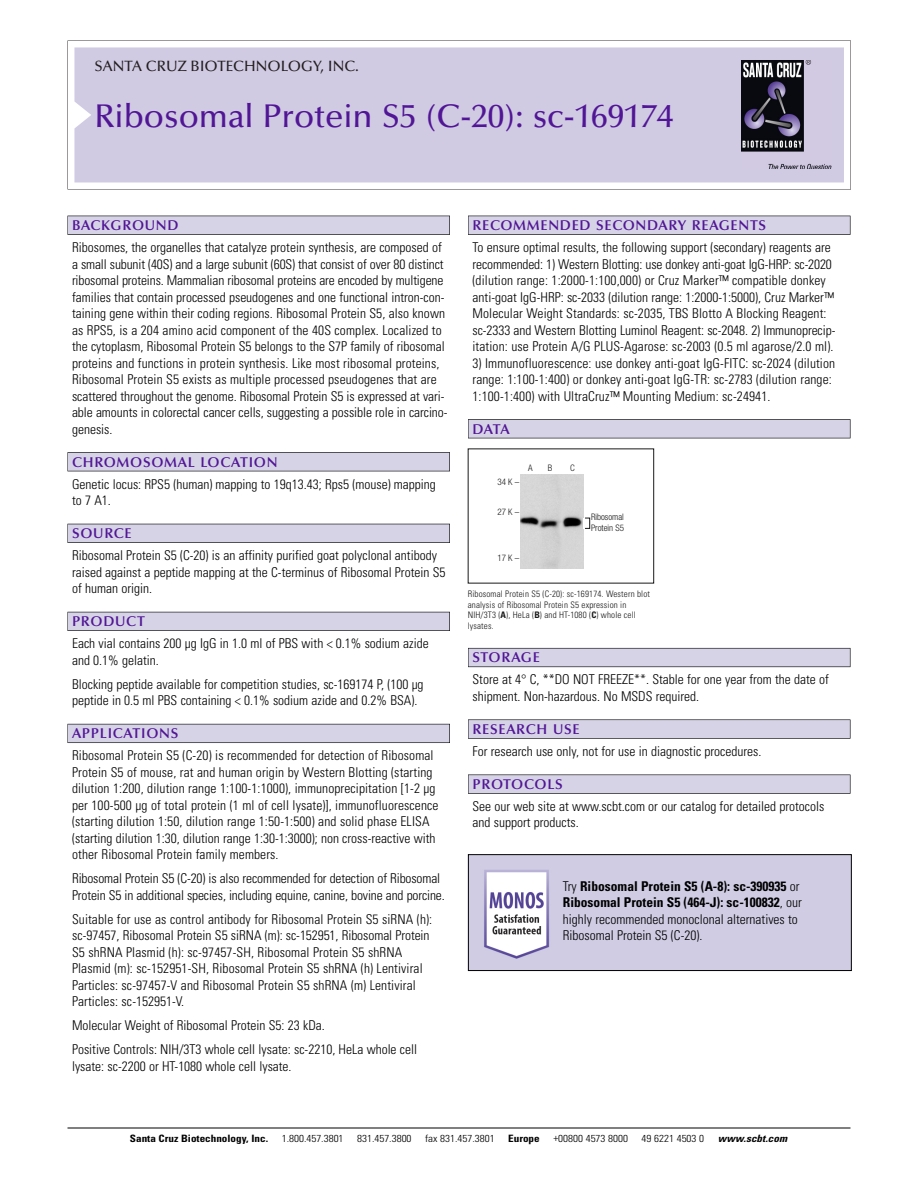
<style>
.page{position:relative;width:918px;height:1188px;background:#fff}
.page>*{position:absolute;margin:0;border:0;box-sizing:border-box;transform-origin:0 0}
.t1{font:500 33px "Optima";color:#511695}
.t2{font:500 15px "Optima";color:#231f20}
.t3{font:600 14.25px "Optima";letter-spacing:.05em;color:#511695}
.t4{font:300 condensed 13.5px/16.5px "Univers";color:#000}
.t5{font:300 condensed 10.2px "Univers";color:#000;scale:1.1 1}
.t6{font:700 condensed 10.2px "Univers";color:#000;scale:1.1 1}
.t7{font:italic 700 condensed 10.2px "Univers";letter-spacing:.005em;color:#000;scale:1.1 1}
.t8{font:9px/10.5px "Univers Condensed Light+QVNEDZ";letter-spacing:.015em;color:#191919}
.t9{font:9px/10.8px "Helvetica Neue Light Cond+VOUZNG";color:#191919}
.s1{font-family:"Univers Condensed Bold+VQWMTK"}
.s2{font-weight:700}
</style>
<div class="page">
<svg style="left:68px;top:40px;width:783px;height:149px"></svg>
<div style="left:74px;top:47px;width:770px;height:135px;background:#d1cae3"></div>
<img style="left:741px;top:60px;width:90px;height:108px">
<div style="left:68px;top:216px;width:382px;height:19px;background:#525155"></div>
<div style="left:68px;top:216px;width:381px;height:18px;background:#d7d3e7"></div>
<div style="left:68px;top:452px;width:382px;height:19px;background:#525155"></div>
<div style="left:68px;top:453px;width:381px;height:18px;background:#d7d3e7"></div>
<div style="left:68px;top:524px;width:382px;height:19px;background:#525158"></div>
<div style="left:68px;top:524px;width:381px;height:18px;background:#d7d3e7"></div>
<div style="left:68px;top:612px;width:382px;height:19px;background:#54535a"></div>
<div style="left:68px;top:612px;width:381px;height:18px;background:#d7d3e7"></div>
<div style="left:68px;top:724px;width:382px;height:19px;background:#5b5a62"></div>
<div style="left:68px;top:724px;width:381px;height:18px;background:#d7d3e7"></div>
<div style="left:468px;top:216px;width:382px;height:19px;background:#525155"></div>
<div style="left:468px;top:216px;width:382px;height:18px;background:#d7d3e7"></div>
<div style="left:468px;top:419px;width:382px;height:19px;background:#525155"></div>
<div style="left:468px;top:420px;width:382px;height:18px;background:#d7d3e7"></div>
<div style="left:468px;top:648px;width:382px;height:19px;background:#66646d"></div>
<div style="left:468px;top:649px;width:382px;height:18px;background:#d7d3e7"></div>
<svg style="left:468px;top:719px;width:382px;height:20px"></svg>
<div style="left:468px;top:720px;width:382px;height:18px;background:#d7d3e7"></div>
<div style="left:468px;top:775px;width:382px;height:19px;background:#575759"></div>
<div style="left:468px;top:775px;width:382px;height:18px;background:#d7d3e7"></div>
<hr style="left:68px;top:1128px;width:782px;height:1px;background:#000">
<img style="left:520px;top:475px;width:63px;height:93px">
<div style="left:585px;top:518px;width:5px;height:10px;border:1px solid #191919"></div>
<img style="left:470px;top:856px;width:380px;height:113px">
<div style="left:468px;top:854px;width:384px;height:117px;border:1px solid #000"></div>
<p class="t2" style="left:94px;top:61px;width:266px">SANTA CRUZ BIOTECHNOLOGY, INC.</p>
<h1 class="t1" style="left:94px;top:103px;width:581px">Ribosomal Protein S5 (C-20): sc-169174</h1>
<p class="t3" style="left:72px;top:219px;width:108px">BACKGROUND</p>
<p class="t4" style="left:72px;top:240px;width:377px">Ribosomes, the organelles that catalyze protein synthesis, are composed of a small subunit (40S) and a large subunit (60S) that consist of over 80 distinct ribosomal proteins. Mammalian ribosomal proteins are encoded by multigene families that contain processed pseudogenes and one functional intron-con&shy;taining gene within their coding regions. Ribosomal Protein S5, also known as RPS5, is a 204 amino acid component of the 40S complex. Localized to the cytoplasm, Ribosomal Protein S5 belongs to the S7P family of ribosomal proteins and functions in protein synthesis. Like most ribosomal proteins, Ribosomal Protein S5 exists as multiple processed pseudogenes that are scattered throughout the genome. Ribosomal Protein S5 is expressed at vari&shy;able amounts in colorectal cancer cells, suggesting a possible role in carcino&shy;genesis.</p>
<p class="t3" style="left:72px;top:456px;width:207px">CHROMOSOMAL LOCATION</p>
<p class="t4" style="left:72px;top:477px;width:365px">Genetic locus: RPS5 (human) mapping to 19q13.43; Rps5 (mouse) mapping to 7 A1.</p>
<p class="t3" style="left:72px;top:528px;width:61px">SOURCE</p>
<p class="t4" style="left:72px;top:548px;width:375px">Ribosomal Protein S5 (C-20) is an affinity purified goat polyclonal antibody raised against a peptide mapping at the C-terminus of Ribosomal Protein S5 of human origin.</p>
<p class="t3" style="left:72px;top:616px;width:74px">PRODUCT</p>
<p class="t4" style="left:72px;top:636px;width:358px">Each vial contains 200 µg IgG in 1.0 ml of PBS with &lt; 0.1% sodium azide and 0.1% gelatin.</p>
<p class="t4" style="left:72px;top:677px;width:353px">Blocking peptide available for competition studies, sc-169174 P, (100 µg peptide in 0.5 ml PBS containing &lt; 0.1% sodium azide and 0.2% BSA).</p>
<p class="t3" style="left:72px;top:728px;width:108px">APPLICATIONS</p>
<p class="t4" style="left:72px;top:748px;width:368px">Ribosomal Protein S5 (C-20) is recommended for detection of Ribosomal Protein S5 of mouse, rat and human origin by Western Blotting (starting dilution 1:200, dilution range 1:100-1:1000), immunoprecipitation [1-2 µg per 100-500 µg of total protein (1 ml of cell lysate)], immunofluorescence (starting dilution 1:50, dilution range 1:50-1:500) and solid phase ELISA (starting dilution 1:30, dilution range 1:30-1:3000); non cross-reactive with other Ribosomal Protein family members.</p>
<p class="t4" style="left:72px;top:871px;width:374px">Ribosomal Protein S5 (C-20) is also recommended for detection of Ribosomal<br>Protein S5 in additional species, including equine, canine, bovine and porcine.</p>
<p class="t4" style="left:72px;top:912px;width:362px">Suitable for use as control antibody for Ribosomal Protein S5 siRNA (h): sc-97457, Ribosomal Protein S5 siRNA (m): sc-152951, Ribosomal Protein S5 shRNA Plasmid (h): sc-97457-SH, Ribosomal Protein S5 shRNA Plasmid (m): sc-152951-SH, Ribosomal Protein S5 shRNA (h) Lentiviral Particles: sc-97457-V and Ribosomal Protein S5 shRNA (m) Lentiviral Particles: sc-152951-V.</p>
<p class="t4" style="left:72px;top:1015px;width:347px;line-height:24px">Molecular Weight of Ribosomal Protein S5: 23 kDa.<br>Positive Controls: NIH/3T3 whole cell lysate: sc-2210, HeLa whole cell</p>
<p class="t4" style="left:72px;top:1059px;width:221px">lysate: sc-2200 or HT-1080 whole cell lysate.</p>
<p class="t3" style="left:473px;top:219px;width:295px">RECOMMENDED SECONDARY REAGENTS</p>
<p class="t4" style="left:473px;top:240px;width:364px">To ensure optimal results, the following support (secondary) reagents are recommended: 1) Western Blotting: use donkey anti-goat IgG-HRP: sc-2020 (dilution range: 1:2000-1:100,000) or Cruz Marker™ compatible donkey anti-goat IgG-HRP: sc-2033 (dilution range: 1:2000-1:5000), Cruz Marker™ Molecular Weight Standards: sc-2035, TBS Blotto A Blocking Reagent: sc-2333 and Western Blotting Luminol Reagent: sc-2048. 2) Immunoprecip&shy;itation: use Protein A/G PLUS-Agarose: sc-2003 (0.5 ml agarose/2.0 ml).</p>
<p class="t4" style="left:473px;top:356px;width:364px">3) Immunofluorescence: use donkey anti-goat IgG-FITC: sc-2024 (dilution range: 1:100-1:400) or donkey anti-goat IgG-TR: sc-2783 (dilution range:<br>1:100-1:400) with UltraCruz™ Mounting Medium: sc-24941.</p>
<p class="t3" style="left:473px;top:423px;width:39px">DATA</p>
<p class="t9" style="left:497px;top:477px;width:23px">34K–</p>
<p class="t9" style="left:497px;top:507px;width:23px">27K–</p>
<p class="t9" style="left:528px;top:464px;width:6px">A</p>
<p class="t9" style="left:548px;top:464px;width:6px">B</p>
<p class="t9" style="left:570px;top:464px;width:6px">C</p>
<p class="t9" style="left:497px;top:553px;width:23px">17K–</p>
<p class="t9" style="left:591px;top:512px;width:35px">Ribosomal<br>Protein S5</p>
<p class="t8" style="left:468px;top:590px;width:184px">Ribosomal Protein S5 (C-20): sc-169174. Western blot analysis of Ribosomal Protein S5 expression in NIH/3T3 (<span class="s1">A</span>), HeLa (<span class="s1">B</span>) and HT-1080 (<span class="s1">C</span>) whole cell lysates.</p>
<p class="t3" style="left:473px;top:652px;width:69px">STORAGE</p>
<p class="t4" style="left:473px;top:673px;width:358px">Store at 4° C, **DO NOT FREEZE**. Stable for one year from the date of shipment. Non-hazardous. No MSDS required.</p>
<p class="t3" style="left:473px;top:723px;width:109px">RESEARCH USE</p>
<p class="t4" style="left:473px;top:744px;width:290px">For research use only, not for use in diagnostic procedures.</p>
<p class="t3" style="left:473px;top:778px;width:92px">PROTOCOLS</p>
<p class="t4" style="left:473px;top:799px;width:353px">See our web site at www.scbt.com or our catalog for detailed protocols and support products.</p>
<p class="t4" style="left:563px;top:879px;width:241px">Try <span class="s2">Ribosomal Protein S5 (A-8): sc-390935</span> or <span class="s2">Ribosomal Protein S5 (464-J): sc-100832</span>, our highly recommended monoclonal alternatives to Ribosomal Protein S5 (C-20).</p>
<p class="t6" style="left:130px;top:1135px;width:127px">Santa Cruz Biotechnology, Inc.</p>
<p class="t5" style="left:282px;top:1135px;width:58px">1.800.457.3801</p>
<p class="t5" style="left:357px;top:1135px;width:51px">831.457.3800</p>
<p class="t5" style="left:425px;top:1135px;width:65px">fax 831.457.3801</p>
<p class="t6" style="left:508px;top:1135px;width:30px">Europe</p>
<p class="t5" style="left:553px;top:1135px;width:69px">+00800 4573 8000</p>
<p class="t5" style="left:642px;top:1135px;width:58px">49 6221 4503 0</p>
<p class="t7" style="left:718px;top:1135px;width:64px">www.scbt.com</p>
</div>
